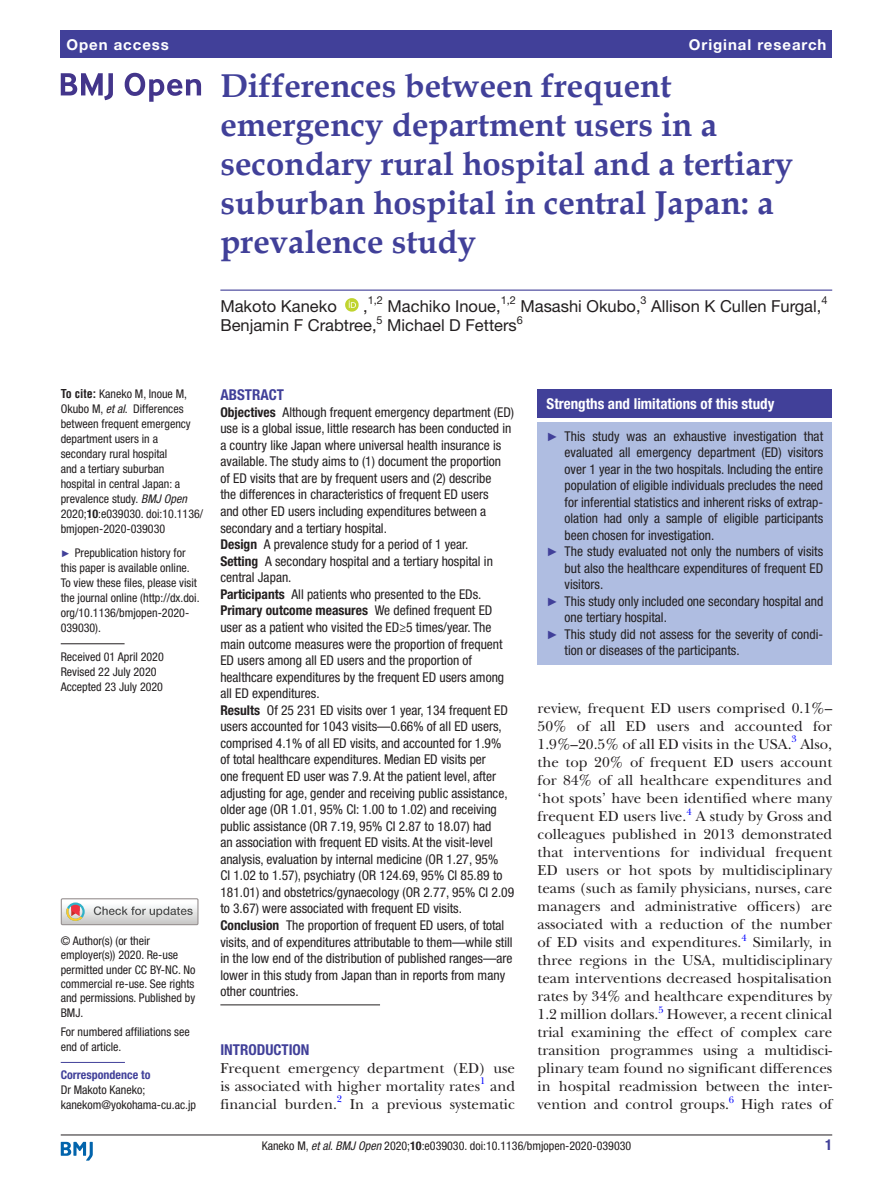
<style>
.page{position:relative;width:893px;height:1191px;background:#fff}
.page>*{position:absolute;margin:0;border:0;box-sizing:border-box;transform-origin:0 0}
.t1{font:700 33px/39px "Book Antiqua";color:#414099}
.t2{font:16.5px "Helvetica Neue LT Std";color:#231f20}
.t3{font:15px/18px "New Baskerville";color:#231f20;text-align:justify}
.t4{font:700 condensed 15px "Helvetica Neue LT Std";color:#fff}
.t5{font:700 15px "Helvetica Neue LT Std";letter-spacing:.065em;color:#fff}
.t6{font:700 condensed 15px "Helvetica Neue LT Std";color:#414099}
.t7{font:condensed 13.5px/16.5px "Helvetica Neue LT Std";color:#231f20}
.t8{font:condensed 12px/15px "Helvetica Neue LT Std";color:#231f20}
.t9{font:700 condensed 12px "Helvetica Neue LT Std";color:#414099}
.t10{font:10.95px "Helvetica Neue LT Std";color:#231f20}
.t11{font:9.9px "New Baskerville";color:#00f}
.s1{font-family:"Helvetica LT Std";font-weight:700}
.s2{font-style:italic}
.s3{font-weight:700}
.s4{font-family:"Arial";font-stretch:normal;font-size:9.75px;color:#414099}
.s5{font-family:"Arial";font-stretch:normal;font-size:12px;color:#414099}
</style>
<div class="page">
<hr style="left:61px;top:1134px;width:771px;height:1px;background:#231f20">
<svg style="left:61px;top:1141px;width:32px;height:19px"></svg>
<div style="left:61px;top:31px;width:771px;height:27px;background:#414099"></div>
<hr style="left:220px;top:289px;width:612px;height:2px;background:#414099">
<svg style="left:345px;top:298px;width:14px;height:14px"></svg>
<hr style="left:61px;top:643px;width:64px;height:1px;background:#231f20">
<hr style="left:61px;top:1062px;width:64px;height:1px;background:#414099">
<svg style="left:61px;top:73px;width:52px;height:27px"></svg>
<svg style="left:125px;top:73px;width:76px;height:29px"></svg>
<div style="left:61px;top:898px;width:138px;height:27px;border:1px solid #969090"></div>
<svg style="left:61px;top:898px;width:137px;height:26px"></svg>
<hr style="left:220px;top:1004px;width:160px;height:1px;background:#231f20">
<div style="left:538px;top:389px;width:294px;height:29px;background:#414099"></div>
<div style="left:538px;top:422px;width:294px;height:242px;background:#afbde1"></div>
<p class="t5" style="left:66px;top:35px;width:104px">Open access</p>
<p class="t5" style="left:689px;top:35px;width:139px">Original research</p>
<h1 class="t1" style="left:220px;top:66px;width:574px">Differences between frequent emergency department users in a secondary rural hospital and a tertiary suburban hospital in central Japan: a prevalence study</h1>
<p class="t2" style="left:220px;top:296px;width:118px">Makoto Kaneko</p>
<p class="t2" style="left:363px;top:296px;width:6px">,</p>
<p class="t10" style="left:368px;top:294px;width:17px">1,2</p>
<p class="t2" style="left:388px;top:296px;width:115px">Machiko Inoue,</p>
<p class="t10" style="left:501px;top:294px;width:17px">1,2</p>
<p class="t2" style="left:520px;top:296px;width:122px">Masashi Okubo,</p>
<p class="t10" style="left:641px;top:294px;width:8px">3</p>
<p class="t2" style="left:651px;top:296px;width:172px">Allison K Cullen Furgal,</p>
<p class="t10" style="left:821px;top:294px;width:8px">4</p>
<p class="t2" style="left:220px;top:315px;width:158px">Benjamin F Crabtree,</p>
<p class="t10" style="left:377px;top:313px;width:8px">5</p>
<p class="t2" style="left:387px;top:315px;width:131px">Michael D Fetters</p>
<p class="t10" style="left:517px;top:313px;width:8px">6</p>
<p class="t8" style="left:61px;top:386px;width:144px"><span class="s1">To cite:</span> Kaneko M, Inoue M,<br>Okubo M, <span class="s2">et al</span>. Differences between frequent emergency department users in a secondary rural hospital<br>and a tertiary suburban<br>hospital in central Japan: a prevalence study. <span class="s2">BMJ Open<br></span>2020;<span class="s3">10</span>:e039030. doi:10.1136/ bmjopen-2020-039030</p>
<p class="t8" style="left:61px;top:545px;width:140px"><span class="s4">►</span> Prepublication history for this paper is available online.<br>To view these files, please visit the journal online (http://dx.doi. org/10.1136/bmjopen-2020-<br>039030).</p>
<p class="t8" style="left:61px;top:649px;width:105px">Received 01 April 2020<br>Revised 22 July 2020<br>Accepted 23 July 2020</p>
<p class="t8" style="left:61px;top:933px;width:136px;line-height:14.4px">© Author(s) (or their employer(s)) 2020. Re-use permitted under CC BY-NC. No commercial re-use. See rights and permissions. Published by<br>BMJ.</p>
<p class="t8" style="left:61px;top:1024px;width:130px">For numbered affiliations see end of article.</p>
<p class="t9" style="left:61px;top:1067px;width:91px">Correspondence to</p>
<p class="t8" style="left:61px;top:1082px;width:137px">Dr Makoto Kaneko; kanekom@yokohama-cu.ac.jp</p>
<p class="t6" style="left:220px;top:386px;width:65px">ABSTRACT</p>
<p class="t7" style="left:220px;top:403px;width:295px"><span class="s3">Objectives</span> Although frequent emergency department (ED) use is a global issue, little research has been conducted in a country like Japan where universal health insurance is available. The study aims to (1) document the proportion<br>of ED visits that are by frequent users and (2) describe<br>the differences in characteristics of frequent ED users<br>and other ED users including expenditures between a secondary and a tertiary hospital.<br><span class="s3">Design</span> A prevalence study for a period of 1 year.<br><span class="s3">Setting</span> A secondary hospital and a tertiary hospital in central Japan.<br><span class="s3">Participants</span> All patients who presented to the EDs.<br><span class="s3">Primary outcome measures</span> We defined frequent ED user as a patient who visited the ED≥5 times/year. The main outcome measures were the proportion of frequent ED users among all ED users and the proportion of healthcare expenditures by the frequent ED users among all ED expenditures.<br><span class="s3">Results</span> Of 25 231 ED visits over 1 year, 134 frequent ED users accounted for 1043 visits—0.66% of all ED users, comprised 4.1% of all ED visits, and accounted for 1.9%<br>of total healthcare expenditures. Median ED visits per<br>one frequent ED user was 7.9. At the patient level, after adjusting for age, gender and receiving public assistance, older age (OR 1.01, 95% CI: 1.00 to 1.02) and receiving public assistance (OR 7.19, 95% CI 2.87 to 18.07) had<br>an association with frequent ED visits. At the visit-level analysis, evaluation by internal medicine (OR 1.27, 95%<br>CI 1.02 to 1.57), psychiatry (OR 124.69, 95% CI 85.89 to 181.01) and obstetrics/gynaecology (OR 2.77, 95% CI 2.09 to 3.67) were associated with frequent ED visits.<br><span class="s3">Conclusion</span> The proportion of frequent ED users, of total visits, and of expenditures attributable to them—while still in the low end of the distribution of published ranges—are lower in this study from Japan than in reports from many other countries.</p>
<p class="t6" style="left:220px;top:1040px;width:91px">INTRODUCTION</p>
<p class="t3" style="left:220px;top:1059px;width:296px">Frequent emergency department (ED) use is associated with higher mortality rates<sup>1</sup> and financial burden.<sup>2</sup></p>
<p class="t3" style="left:350px;top:1095px;width:167px">In a previous systematic</p>
<p class="t4" style="left:547px;top:395px;width:229px">Strengths and limitations of this study</p>
<p class="t7" style="left:547px;top:428px;width:278px"><span class="s5">►</span> This study was an exhaustive investigation that</p>
<p class="t7" style="left:565px;top:444px;width:260px">evaluated all emergency department (ED) visitors</p>
<p class="t7" style="left:565px;top:461px;width:260px">over 1 year in the two hospitals. Including the entire</p>
<p class="t7" style="left:565px;top:477px;width:260px">population of eligible individuals precludes the need</p>
<p class="t7" style="left:565px;top:494px;width:260px">for inferential statistics and inherent risks of extrap-</p>
<p class="t7" style="left:565px;top:510px;width:260px">olation had only a sample of eligible participants</p>
<p class="t7" style="left:565px;top:527px;width:151px">been chosen for investigation.</p>
<p class="t7" style="left:547px;top:543px;width:278px"><span class="s5">►</span> The study evaluated not only the numbers of visits</p>
<p class="t7" style="left:565px;top:560px;width:260px">but also the healthcare expenditures of frequent ED</p>
<p class="t7" style="left:565px;top:576px;width:40px">visitors.</p>
<p class="t7" style="left:547px;top:593px;width:278px"><span class="s5">►</span> This study only included one secondary hospital and</p>
<p class="t7" style="left:565px;top:609px;width:104px">one tertiary hospital.</p>
<p class="t7" style="left:547px;top:626px;width:278px"><span class="s5">►</span> This study did not assess for the severity of condi-</p>
<p class="t7" style="left:565px;top:642px;width:177px">tion or diseases of the participants.</p>
<p class="t3" style="left:538px;top:699px;width:296px">review, frequent ED users comprised 0.1%– 50% of all ED users and accounted for 1.9%–20.5% of all ED visits in the USA.<sup>3</sup> Also, the top 20% of frequent ED users account for 84% of all healthcare expenditures and ‘hot spots’ have been identified where many frequent ED users live.</p>
<p class="t11" style="left:686px;top:805px;width:7px">4</p>
<p class="t3" style="left:538px;top:807px;width:296px;text-indent:158px">A study by Gross and colleagues published in 2013 demonstrated that interventions for individual frequent ED users or hot spots by multidisciplinary teams (such as family physicians, nurses, care managers and administrative officers) are associated with a reduction of the number of ED visits and expenditures.</p>
<p class="t11" style="left:741px;top:931px;width:7px">4</p>
<p class="t3" style="left:538px;top:933px;width:296px;text-indent:215px">Similarly, in three regions in the USA, multidisciplinary team interventions decreased hospitalisation rates by 34% and healthcare expenditures by 1.2 million dollars.<sup>5</sup> However, a recent clinical trial examining the effect of complex care transition programmes using a multidisci&shy;plinary team found no significant differences in hospital readmission between the inter&shy;vention and control groups.</p>
<p class="t11" style="left:729px;top:1093px;width:7px">6</p>
<p class="t3" style="left:741px;top:1095px;width:93px">High rates of</p>
<p class="t8" style="left:262px;top:1137px;width:371px">Kaneko M, <span class="s2">et al</span>. <span class="s2">BMJ Open</span> 2020;<span class="s3">10</span>:e039030. doi:10.1136/bmjopen-2020-039030</p>
<p class="t6" style="left:825px;top:1135px;width:9px">1</p>
</div>
